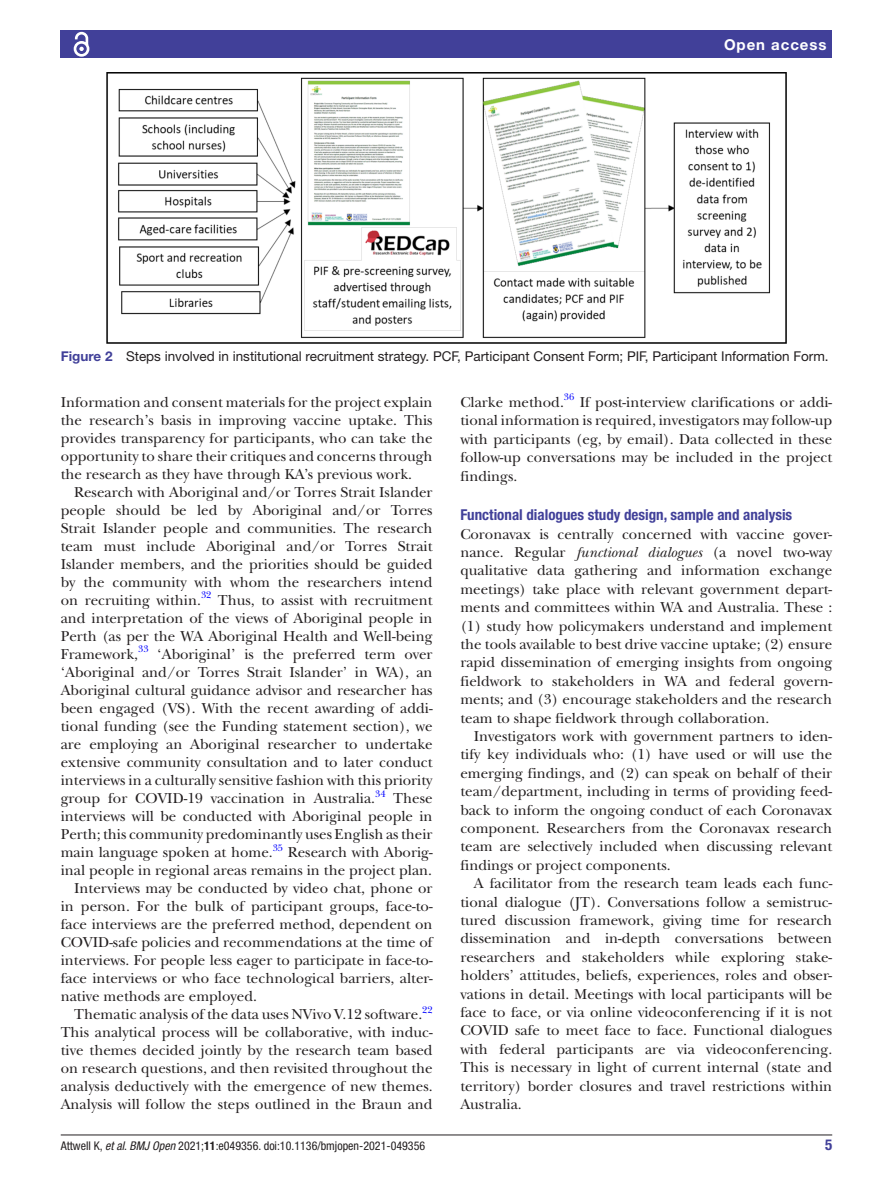
<style>
.page{position:relative;width:893px;height:1191px;background:#fff}
.page>*{position:absolute;margin:0;border:0;box-sizing:border-box;transform-origin:0 0}
.t1{font:15px/18.5px "New Baskerville";color:#231f20;text-align:justify}
.t2{font:700 condensed 15px "Helvetica Neue LT Std";color:#414099}
.t3{font:700 15px "Helvetica Neue LT Std";letter-spacing:.065em;color:#fff}
.t4{font:13.5px "Helvetica Neue LT Std";color:#231f20}
.t5{font:condensed 12px "Helvetica Neue LT Std";color:#231f20}
.t6{font:9.9px "New Baskerville";color:#00f}
.s1{font-weight:700;color:#414099}
.s2{font-style:italic}
.s3{font-weight:700}
</style>
<div class="page">
<hr style="left:61px;top:1134px;width:771px;height:1px;background:#231f20">
<div style="left:61px;top:31px;width:771px;height:27px;background:#414099"></div>
<svg style="left:73px;top:31px;width:17px;height:26px"></svg>
<img style="left:107px;top:73px;width:679px;height:270px">
<p class="t3" style="left:724px;top:35px;width:104px">Open access</p>
<p class="t4" style="left:61px;top:348px;width:769px"><span class="s1">Figure 2</span> Steps involved in institutional recruitment strategy. PCF, Participant Consent Form; PIF, Participant Information Form.</p>
<p class="t1" style="left:61px;top:393px;width:373px;line-height:18px">Information and consent materials for the project explain the research’s basis in improving vaccine uptake. This provides transparency for participants, who can take the opportunity to share their critiques and concerns through the research as they have through KA’s previous work.</p>
<p class="t1" style="left:61px;top:483px;width:373px;line-height:18px;text-indent:14px">Research with Aboriginal and/or Torres Strait Islander people should be led by Aboriginal and/or Torres Strait Islander people and communities. The research team must include Aboriginal and/or Torres Strait Islander members, and the priorities should be guided by the community with whom the researchers intend on recruiting within.</p>
<p class="t6" style="left:201px;top:589px;width:12px">32</p>
<p class="t1" style="left:61px;top:591px;width:373px;line-height:18px;text-indent:157px">Thus, to assist with recruitment and interpretation of the views of Aboriginal people in Perth (as per the WA Aboriginal Health and Well-being Framework,</p>
<p class="t6" style="left:138px;top:643px;width:12px">33</p>
<p class="t1" style="left:61px;top:645px;width:373px;line-height:18px;text-indent:97px">‘Aboriginal’ is the preferred term over ‘Aboriginal and/or Torres Strait Islander’ in WA), an Aboriginal cultural guidance advisor and researcher has been engaged (VS). With the recent awarding of addi&shy;tional funding (see the Funding statement section), we are employing an Aboriginal researcher to undertake extensive community consultation and to later conduct interviews in a culturally sensitive fashion with this priority group for COVID-19 vaccination in Australia.</p>
<p class="t6" style="left:375px;top:787px;width:12px">34</p>
<p class="t1" style="left:393px;top:789px;width:41px">These</p>
<p class="t1" style="left:61px;top:807px;width:373px">interviews will be conducted with Aboriginal people in</p>
<p class="t1" style="left:61px;top:825px;width:373px">Perth; this community predominantly uses English as their</p>
<p class="t1" style="left:61px;top:843px;width:373px">main language spoken at home.<sup>35</sup> Research with Aborig-</p>
<p class="t1" style="left:61px;top:861px;width:373px">inal people in regional areas remains in the project plan.</p>
<p class="t1" style="left:74px;top:879px;width:360px">Interviews may be conducted by video chat, phone or</p>
<p class="t1" style="left:61px;top:897px;width:373px">in person. For the bulk of participant groups, face-to-</p>
<p class="t1" style="left:61px;top:915px;width:373px">face interviews are the preferred method, dependent on</p>
<p class="t1" style="left:61px;top:933px;width:373px">COVID-safe policies and recommendations at the time of</p>
<p class="t1" style="left:61px;top:951px;width:373px">interviews. For people less eager to participate in face-to-</p>
<p class="t1" style="left:61px;top:969px;width:373px">face interviews or who face technological barriers, alter-</p>
<p class="t1" style="left:61px;top:987px;width:198px">native methods are employed.</p>
<p class="t1" style="left:74px;top:1005px;width:350px">Thematic analysis of the data uses NVivo V.12 software.</p>
<p class="t6" style="left:422px;top:1003px;width:12px">22</p>
<p class="t1" style="left:61px;top:1023px;width:373px;line-height:18px">This analytical process will be collaborative, with induc&shy;tive themes decided jointly by the research team based on research questions, and then revisited throughout the analysis deductively with the emergence of new themes.<br>Analysis will follow the steps outlined in the Braun and</p>
<p class="t1" style="left:460px;top:393px;width:105px">Clarke method.</p>
<p class="t6" style="left:564px;top:391px;width:12px">36</p>
<p class="t1" style="left:460px;top:393px;width:373px;text-indent:119px">If post-interview clarifications or addi&shy;tional information is required, investigators may follow-up with participants (eg, by email). Data collected in these follow-up conversations may be included in the project findings.</p>
<p class="t2" style="left:460px;top:506px;width:333px">Functional dialogues study design, sample and analysis</p>
<p class="t1" style="left:460px;top:524px;width:373px">Coronavax is centrally concerned with vaccine gover&shy;nance. Regular <span class="s2">functional dialogues</span> (a novel two-way qualitative data gathering and information exchange meetings) take place with relevant government depart&shy;ments and committees within WA and Australia. These : (1) study how policymakers understand and implement the tools available to best drive vaccine uptake; (2) ensure rapid dissemination of emerging insights from ongoing fieldwork to stakeholders in WA and federal govern&shy;ments; and (3) encourage stakeholders and the research team to shape fieldwork through collaboration.</p>
<p class="t1" style="left:460px;top:727px;width:373px;text-indent:14px">Investigators work with government partners to iden&shy;tify key individuals who: (1) have used or will use the emerging findings, and (2) can speak on behalf of their team/department, including in terms of providing feed&shy;back to inform the ongoing conduct of each Coronavax component. Researchers from the Coronavax research team are selectively included when discussing relevant findings or project components.</p>
<p class="t1" style="left:460px;top:874px;width:373px;text-indent:14px">A facilitator from the research team leads each func&shy;tional dialogue (JT). Conversations follow a semistruc&shy;tured discussion framework, giving time for research dissemination and in-depth conversations between researchers and stakeholders while exploring stake&shy;holders’ attitudes, beliefs, experiences, roles and obser&shy;vations in detail. Meetings with local participants will be face to face, or via online videoconferencing if it is not COVID safe to meet face to face. Functional dialogues with federal participants are via videoconferencing.<br>This is necessary in light of current internal (state and territory) border closures and travel restrictions within Australia.</p>
<p class="t5" style="left:61px;top:1138px;width:366px">Attwell K, <span class="s2">et al</span>. <span class="s2">BMJ Open</span> 2021;<span class="s3">11</span>:e049356. doi:10.1136/bmjopen-2021-049356</p>
<p class="t2" style="left:825px;top:1135px;width:9px">5</p>
</div>
